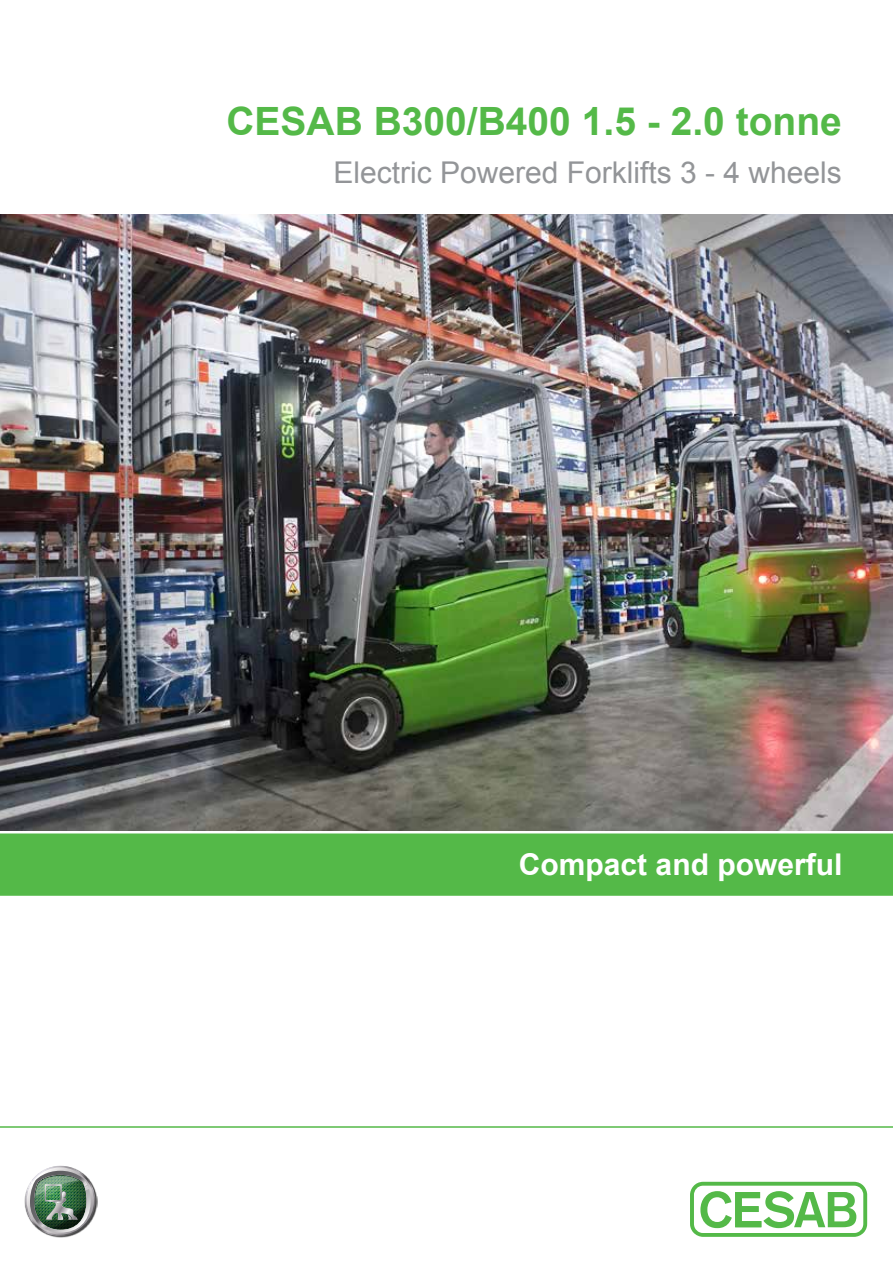
<style>
.page{position:relative;width:893px;height:1263px;background:#fff}
.page>*{position:absolute;margin:0;border:0;box-sizing:border-box;transform-origin:0 0}
.t1{font:700 39px "Arial";color:#54b948}
.t2{font:30px "Arial";color:#939598}
.t3{font:700 30px "Arial";color:#fff}
</style>
<div class="page">
<img style="left:0;top:215px;width:893px;height:616px">
<hr style="left:0;top:1126px;width:893px;height:2px;background:#54b948">
<div style="left:0;top:833px;width:893px;height:63px;background:#54b948"></div>
<svg style="left:690px;top:1182px;width:177px;height:55px"></svg>
<img style="left:51px;top:1165px;width:46px;height:73px">
<img style="left:25px;top:1166px;width:70px;height:70px">
<h1 class="t1" style="left:226px;top:95px;width:617px">CESAB B300/B400 1.5 - 2.0 tonne</h1>
<p class="t2" style="left:333px;top:153px;width:510px">Electric Powered Forklifts 3 - 4 wheels</p>
<p class="t3" style="left:519px;top:845px;width:325px">Compact and powerful</p>
</div>
